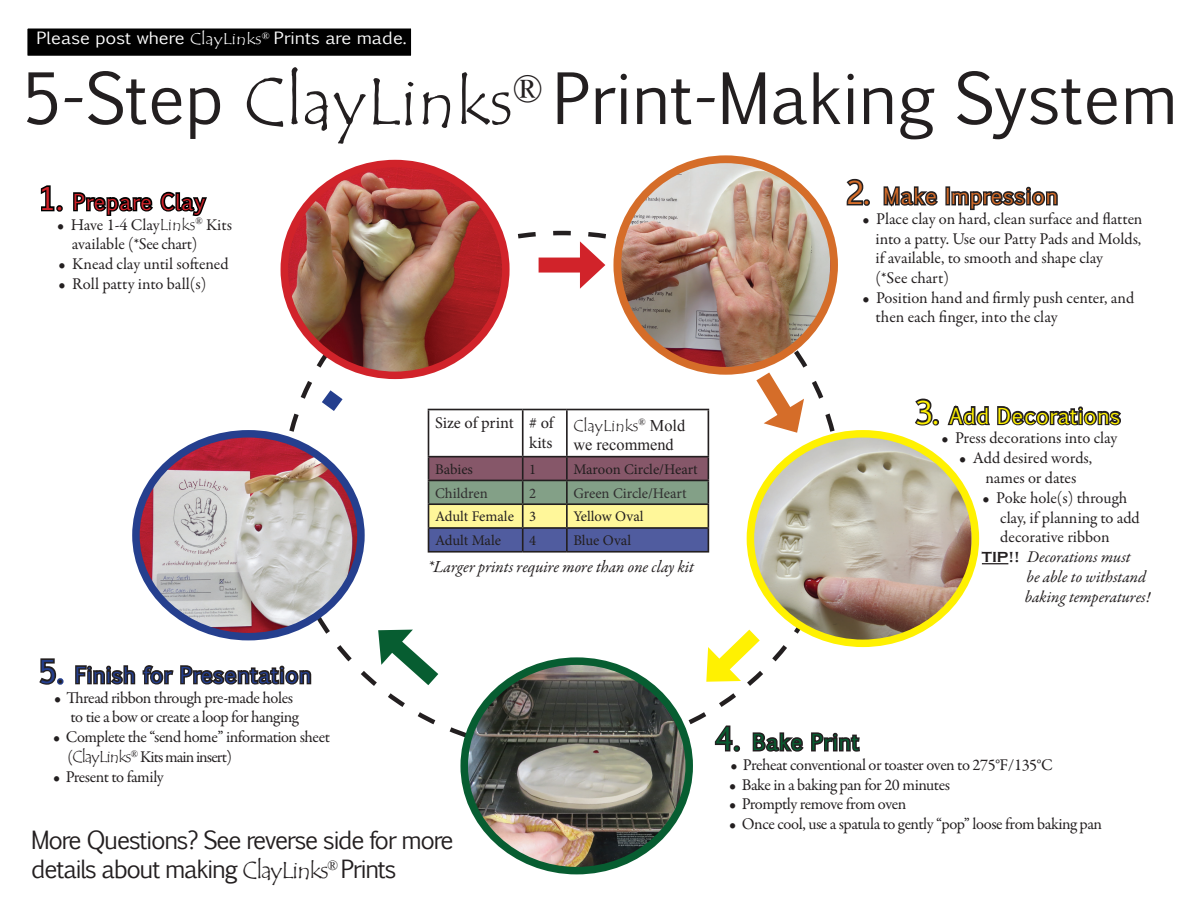
<style>
.page{position:relative;width:1188px;height:918px;background:#fff}
.page>*{position:absolute;margin:0;border:0;box-sizing:border-box;transform-origin:0 0}
.t1{font:67.5px "Euphemia CAS";color:#231f20}
.t2{font:24px/28.8px "Euphemia CAS";letter-spacing:-.05em;color:#231f20}
.t3{font:21px "Euphemia CAS";letter-spacing:.05em;color:#253f8e}
.t4{font:21px "Euphemia CAS";letter-spacing:.04em;color:#fff101}
.t5{font:21px "Euphemia CAS";letter-spacing:.05em;color:#d56d29}
.t6{font:21px "Euphemia CAS";letter-spacing:.05em;color:#d1232a}
.t7{font:21px "Euphemia CAS";letter-spacing:.05em;color:#075d31}
.t8{font:italic 16.95px "Garamond Premr Pro";letter-spacing:-.005em;color:#231f20}
.t9{font:16.5px/19.8px "Garamond Premr Pro";letter-spacing:-.01em;color:#231f20}
.t10{font:16.5px/19.8px "Garamond Premr Pro";letter-spacing:-.03em;color:#231f20}
.t11{font:italic 16.5px "Garamond Premr Pro";letter-spacing:-.005em;color:#231f20}
.t12{font:16.5px "Garamond Premr Pro";letter-spacing:-.035em;color:#231f20}
.t13{font:16.35px/19.6px "Minion Pro";letter-spacing:-.005em;color:#231f20;text-align:right}
.t14{font:16.35px "Tempus Sans ITC";color:#231f20}
.t15{font:16.35px "Times New Roman";color:#231f20}
.t16{font:16.2px "Euphemia CAS";color:#fff;scale:1.11 1}
.t17{font:14.7px "Minion Pro";color:#231f20}
.t18{font:14.7px "Minion Pro";color:#312f30}
.s1{font-family:"Tempus Sans ITC"}
.s2{font-size:30px}
.s3{font-family:"Times New Roman"}
.s4{font-family:"Copperplate Gothic";font-weight:700;font-style:normal;font-size:15px}
.s5{font-size:30px;color:#231f20}
</style>
<div class="page">
<svg style="left:279px;top:230px;width:565px;height:525px"></svg>
<svg style="left:742px;top:371px;width:68px;height:69px"></svg>
<img style="left:136px;top:434px;width:225px;height:203px">
<div style="left:132px;top:430px;width:233px;height:210px;border:8px solid #253f8e;border-radius:50%"></div>
<svg style="left:713px;top:724px;width:30px;height:30px"></svg>
<svg style="left:751px;top:730px;width:109px;height:25px"></svg>
<div style="left:27px;top:28px;width:385px;height:28px;background:#000"></div>
<div style="left:26px;top:27px;width:387px;height:30px;border:2px solid #fff"></div>
<svg style="left:40px;top:185px;width:23px;height:27px"></svg>
<svg style="left:73px;top:191px;width:134px;height:25px"></svg>
<img style="left:617px;top:159px;width:217px;height:212px">
<div style="left:613px;top:155px;width:225px;height:220px;border:8px solid #d56d29;border-radius:50%"></div>
<img style="left:284px;top:164px;width:222px;height:211px">
<div style="left:281px;top:160px;width:229px;height:219px;border:8px solid #d1232a;border-radius:50%"></div>
<img style="left:464px;top:661px;width:225px;height:210px">
<div style="left:460px;top:657px;width:233px;height:217px;border:8px solid #075d31;border-radius:50%"></div>
<img style="left:750px;top:434px;width:222px;height:209px">
<div style="left:747px;top:430px;width:232px;height:217px;border:8px solid #fff101;border-radius:50%"></div>
<hr style="left:428px;top:409px;width:95px;height:1px;background:#231f20">
<hr style="left:523px;top:409px;width:44px;height:1px;background:#231f20">
<hr style="left:567px;top:409px;width:142px;height:1px;background:#231f20">
<hr style="left:428px;top:551px;width:95px;height:2px;background:#231f20">
<hr style="left:523px;top:551px;width:44px;height:2px;background:#231f20">
<hr style="left:567px;top:551px;width:142px;height:2px;background:#231f20">
<svg style="left:428px;top:410px;width:281px;height:142px"></svg>
<hr style="left:428px;top:480px;width:95px;height:1px;background:#231f20">
<hr style="left:523px;top:480px;width:44px;height:1px;background:#231f20">
<hr style="left:567px;top:480px;width:142px;height:1px;background:#231f20">
<svg style="left:39px;top:658px;width:25px;height:27px"></svg>
<svg style="left:75px;top:663px;width:238px;height:92px"></svg>
<svg style="left:982px;top:563px;width:26px;height:1px"></svg>
<svg style="left:910px;top:398px;width:211px;height:99px"></svg>
<div style="left:539px;top:258px;width:51px;height:15px;background:#d1232a"></div>
<svg style="left:580px;top:241px;width:25px;height:48px"></svg>
<svg style="left:696px;top:614px;width:80px;height:78px"></svg>
<svg style="left:369px;top:619px;width:85px;height:82px"></svg>
<svg style="left:846px;top:178px;width:24px;height:28px"></svg>
<svg style="left:883px;top:186px;width:55px;height:21px"></svg>
<div style="left:945px;top:186px;width:5px;height:19px;border:3px solid #231f20"></div>
<svg style="left:949px;top:186px;width:109px;height:25px"></svg>
<svg style="left:307px;top:374px;width:50px;height:54px"></svg>
<p class="t16" style="left:36px;top:27px;width:335px">Please post where <span class="s1">ClayLinks</span><sup>®</sup> Prints are made.</p>
<h1 class="t1" style="left:22px;top:50px;width:1158px">5-Step <span class="s1">ClayLinks</span><sup>®</sup> Print-Making System</h1>
<p class="t6" style="left:39px;top:187px;width:168px"><span class="s2">1.</span> Prepare Clay</p>
<p class="t9" style="left:72px;top:215px;width:162px;text-indent:-15px">• Have 1-4 Clay<span class="s1">Links</span><sup>®</sup> Kits available (*See chart)</p>
<p class="t9" style="left:59px;top:255px;width:172px">• Knead clay until softened</p>
<p class="t9" style="left:59px;top:274px;width:149px">• Roll patty into ball(s)</p>
<p class="t5" style="left:846px;top:181px;width:213px"><span class="s2">2.</span> Make Impression</p>
<p class="t9" style="left:876px;top:209px;width:268px;text-indent:-13px">• Place clay on hard, clean surface and flatten into a patty. Use our Patty Pads and Molds, if available, to smooth and shape clay<br>(*See chart)</p>
<p class="t9" style="left:876px;top:288px;width:260px;text-indent:-13px">• Position hand and firmly push center, and then each finger, into the clay</p>
<p class="t13" style="left:435px;top:413px;width:120px">Size of print # of kits</p>
<p class="t14" style="left:573px;top:415px;width:113px">ClayLinks<sup>®</sup> <span class="s3">Mold</span></p>
<p class="t15" style="left:573px;top:434px;width:102px">we recommend</p>
<p class="t17" style="left:435px;top:459px;width:40px">Babies</p>
<p class="t17" style="left:529px;top:459px;width:9px">1</p>
<p class="t17" style="left:573px;top:459px;width:126px">Maroon Circle/Heart</p>
<p class="t18" style="left:435px;top:483px;width:54px">Children</p>
<p class="t18" style="left:529px;top:483px;width:9px">2</p>
<p class="t18" style="left:573px;top:483px;width:115px">Green Circle/Heart</p>
<p class="t17" style="left:435px;top:507px;width:103px">Adult Female 3</p>
<p class="t17" style="left:573px;top:507px;width:72px">Yellow Oval</p>
<p class="t17" style="left:435px;top:531px;width:67px">Adult Male</p>
<p class="t17" style="left:529px;top:531px;width:9px">4</p>
<p class="t17" style="left:573px;top:531px;width:59px">Blue Oval</p>
<p class="t8" style="left:428px;top:556px;width:268px">*Larger prints require more than one clay kit</p>
<p class="t4" style="left:915px;top:401px;width:207px"><span class="s2">3.</span> Add Decorations</p>
<p class="t9" style="left:941px;top:429px;width:178px">• Press decorations into clay</p>
<p class="t9" style="left:986px;top:449px;width:108px;text-indent:-26px">• Add desired words, names or dates</p>
<p class="t9" style="left:983px;top:488px;width:146px">• Poke hole(s) through</p>
<p class="t9" style="left:1000px;top:508px;width:141px">clay, if planning to add</p>
<p class="t9" style="left:1000px;top:528px;width:111px">decorative ribbon</p>
<p class="t11" style="left:982px;top:547px;width:150px"><span class="s4">TIP!!</span> Decorations must</p>
<p class="t11" style="left:1026px;top:566px;width:121px">be able to withstand</p>
<p class="t11" style="left:1025px;top:586px;width:127px">baking temperatures!</p>
<p class="t3" style="left:39px;top:660px;width:274px"><span class="s2">5</span><span class="s5">.</span> Finish for Presentation</p>
<p class="t10" style="left:70px;top:688px;width:230px;text-indent:-16px">• Thread ribbon through pre-made holes to tie a bow or create a loop for hanging</p>
<p class="t10" style="left:68px;top:728px;width:264px;text-indent:-14px">• Complete the “send home” information sheet (<span class="s1">ClayLinks</span><sup>®</sup> Kits main insert)</p>
<p class="t9" style="left:53px;top:767px;width:112px">• Present to family</p>
<h2 class="t2" style="left:31px;top:826px;width:424px">More Questions? See reverse side for more details about making <span class="s1">ClayLinks</span><sup>®</sup> Prints</h2>
<p class="t7" style="left:715px;top:727px;width:145px"><span class="s2">4.</span> Bake Print</p>
<p class="t10" style="left:730px;top:755px;width:324px">• Preheat conventional or toaster oven to 275°F/135°C</p>
<p class="t10" style="left:729px;top:775px;width:222px">• Bake in a baking pan for 20 minutes</p>
<p class="t12" style="left:729px;top:794px;width:178px">• Promptly remove from oven</p>
<p class="t9" style="left:729px;top:814px;width:374px">• Once cool, use a spatula to gently “pop” loose from baking pan</p>
</div>
